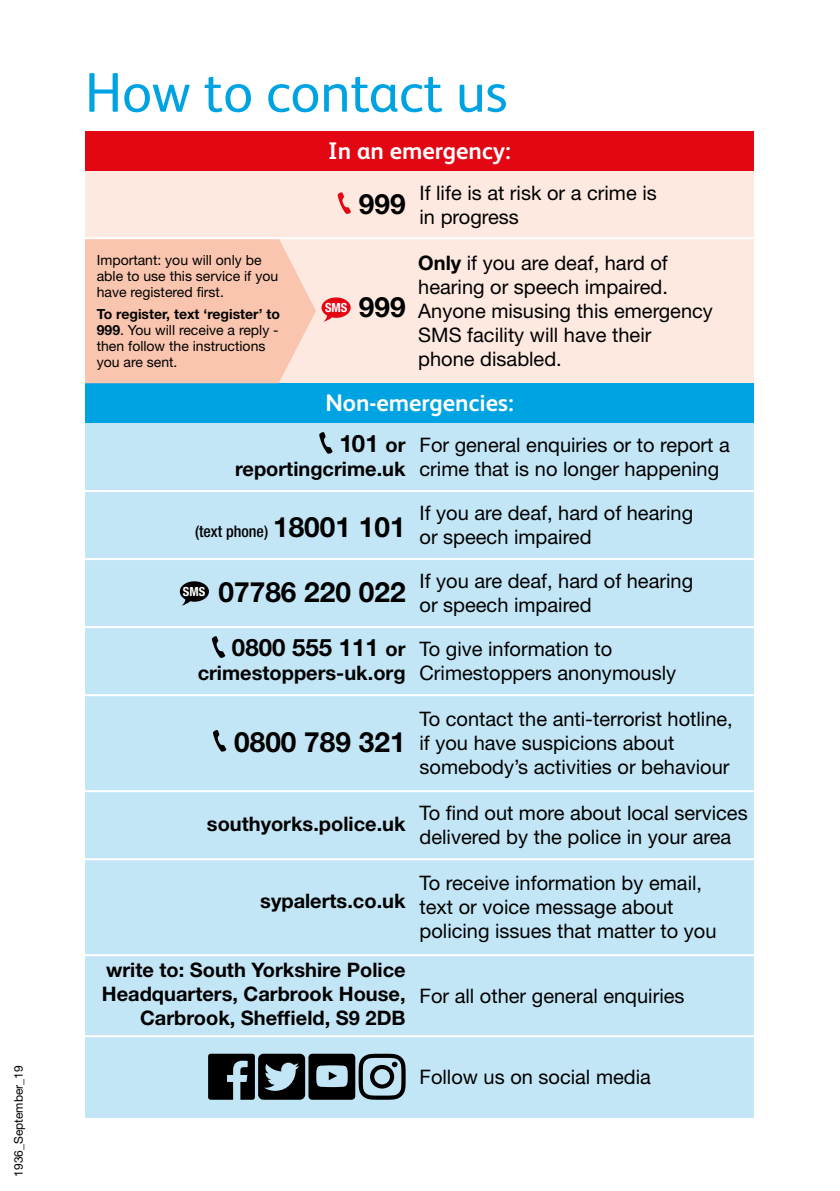
<style>
.page{position:relative;width:840px;height:1191px;background:#fff}
.page>*{position:absolute;margin:0;border:0;box-sizing:border-box;transform-origin:0 0}
.t1{font:56px "FS Albert";color:#00a3e2}
.t2{font:700 28px "Helvetica Neue LT Std";color:#000}
.t3{font:700 24px "FS Albert";color:#fff}
.t4{font:700 24px "Helvetica Neue LT Std";color:#000}
.t5{font:20px/24px "Helvetica Neue LT Std";color:#000}
.t6{font:700 20px/24px "Helvetica Neue LT Std";color:#000;text-align:right}
.t7{font:500 condensed 16px "Helvetica Neue LT Std";color:#000}
.t8{font:14px/16px "Helvetica Neue LT Std";color:#000}
.t9{font:700 condensed 12.6px "Helvetica Neue LT Std";color:#fff}
.t10{font:12px "Helvetica Neue LT Std";color:#000}
.s1{font-weight:700}
.s2{font-size:20px}
.s3{font-weight:700;font-stretch:normal;font-size:28px}
</style>
<div class="page">
<div style="left:85px;top:423px;width:668px;height:694px;background:#c3e6f6"></div>
<div style="left:85px;top:171px;width:668px;height:212px;background:#fde9df"></div>
<svg style="left:337px;top:192px;width:14px;height:22px"></svg>
<svg style="left:180px;top:581px;width:29px;height:24px"></svg>
<svg style="left:213px;top:730px;width:13px;height:21px"></svg>
<svg style="left:212px;top:636px;width:13px;height:22px"></svg>
<svg style="left:319px;top:432px;width:13px;height:22px"></svg>
<div style="left:85px;top:131px;width:668px;height:40px;background:#e30613"></div>
<div style="left:85px;top:383px;width:668px;height:40px;background:#00a3e2"></div>
<svg style="left:85px;top:239px;width:265px;height:144px"></svg>
<hr style="left:81px;top:237px;width:677px;height:2px;background:#fff">
<hr style="left:81px;top:490px;width:677px;height:2px;background:#fff">
<hr style="left:81px;top:558px;width:677px;height:2px;background:#fff">
<hr style="left:81px;top:626px;width:677px;height:2px;background:#fff">
<hr style="left:81px;top:694px;width:677px;height:2px;background:#fff">
<hr style="left:81px;top:790px;width:677px;height:2px;background:#fff">
<hr style="left:81px;top:858px;width:677px;height:2px;background:#fff">
<hr style="left:81px;top:954px;width:677px;height:2px;background:#fff">
<hr style="left:81px;top:1035px;width:677px;height:2px;background:#fff">
<svg style="left:208px;top:1053px;width:197px;height:46px"></svg>
<p class="t10" style="left:11px;top:1176px;width:113px;rotate:-90deg">1936_September_19</p>
<h1 class="t1" style="left:85px;top:61px;width:423px">How to contact us</h1>
<p class="t3" style="left:328px;top:138px;width:184px">In an emergency:</p>
<p class="t8" style="left:97px;top:252px;width:183px">Important: you will only be able to use this service if you have registered first.</p>
<p class="t8" style="left:97px;top:305px;width:185px"><span class="s1">To register, text ‘register’ to<br>999</span>. You will receive a reply - then follow the instructions you are sent.</p>
<h2 class="t2" style="left:358px;top:187px;width:48px">999</h2>
<p class="t9" style="left:325px;top:300px;width:24px">SMS</p>
<h2 class="t2" style="left:358px;top:289px;width:48px">999</h2>
<p class="t5" style="left:419px;top:181px;width:239px">If life is at risk or a crime is in progress</p>
<p class="t5" style="left:418px;top:251px;width:296px"><span class="s1">Only</span> if you are deaf, hard of hearing or speech impaired.<br>Anyone misusing this emergency<br>SMS facility will have their<br>phone disabled.</p>
<p class="t3" style="left:325px;top:389px;width:190px">Non-emergencies:</p>
<p class="t4" style="left:339px;top:428px;width:68px">101 <span class="s2">or</span></p>
<p class="t6" style="left:235px;top:456px;width:172px">reportingcrime.uk</p>
<p class="t7" style="left:195px;top:521px;width:212px">(text phone) <span class="s3">18001 101</span></p>
<p class="t9" style="left:183px;top:584px;width:24px">SMS</p>
<h2 class="t2" style="left:218px;top:575px;width:188px">07786 220 022</h2>
<p class="t4" style="left:232px;top:632px;width:175px">0800 555 111 <span class="s2">or</span></p>
<p class="t6" style="left:197px;top:660px;width:209px">crimestoppers-uk.org</p>
<h2 class="t2" style="left:234px;top:724px;width:173px">0800 789 321</h2>
<p class="t6" style="left:207px;top:811px;width:200px">southyorks.police.uk</p>
<p class="t6" style="left:260px;top:888px;width:147px">sypalerts.co.uk</p>
<p class="t6" style="left:102px;top:957px;width:305px">write to: South Yorkshire Police<br>Headquarters, Carbrook House,<br>Carbrook, Sheffield, S9 2DB</p>
<p class="t5" style="left:419px;top:433px;width:312px">For general enquiries or to report a crime that is no longer happening</p>
<p class="t5" style="left:419px;top:501px;width:275px">If you are deaf, hard of hearing or speech impaired</p>
<p class="t5" style="left:419px;top:569px;width:275px">If you are deaf, hard of hearing or speech impaired</p>
<p class="t5" style="left:419px;top:637px;width:258px">To give information to<br>Crimestoppers anonymously</p>
<p class="t5" style="left:419px;top:707px;width:315px">To contact the anti-terrorist hotline, if you have suspicions about somebody’s activities or behaviour</p>
<p class="t5" style="left:419px;top:801px;width:329px">To find out more about local services delivered by the police in your area</p>
<p class="t5" style="left:419px;top:871px;width:298px">To receive information by email, text or voice message about policing issues that matter to you</p>
<p class="t5" style="left:419px;top:983px;width:266px">For all other general enquiries</p>
<p class="t5" style="left:419px;top:1064px;width:233px">Follow us on social media</p>
</div>
